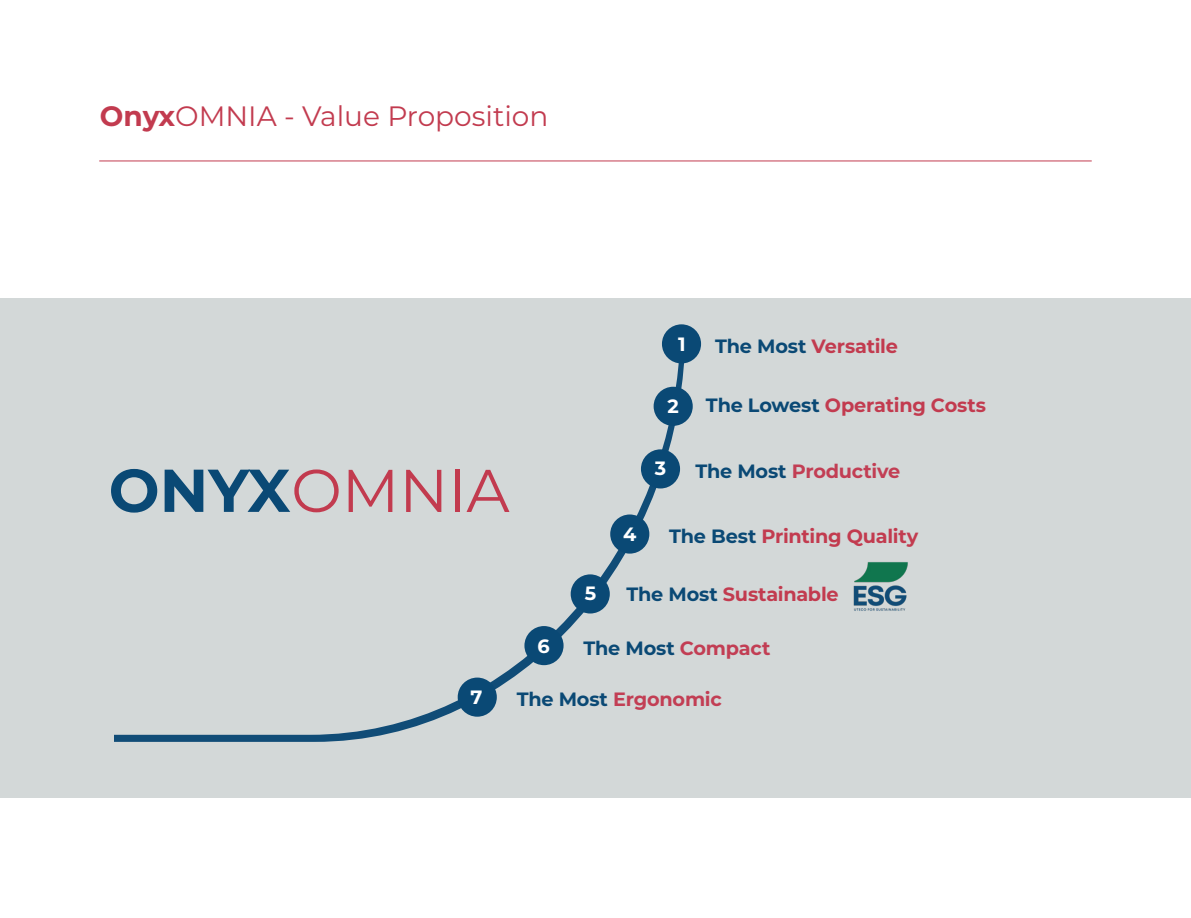
<style>
.page{position:relative;width:1191px;height:918px;background:#fff}
.page>*{position:absolute;margin:0;border:0;box-sizing:border-box;transform-origin:0 0}
.t1{font:28px "Montserrat";color:#c23b4f}
.t2{font:700 19.25px "Montserrat";letter-spacing:-.01em;color:#c23b4f}
.t3{font:700 19.25px "Montserrat";letter-spacing:-.01em;color:#c23e54}
.t4{font:700 19.25px "Montserrat";letter-spacing:-.01em;color:#0a4975}
.t5{font:700 19.25px "Montserrat";color:#fff}
.s1{font-weight:700}
.s2{color:#0a4975}
.s3{color:#c23e54}
</style>
<div class="page">
<div style="left:0;top:298px;width:1191px;height:499px;background:#d3d8d8"></div>
<hr style="left:99px;top:160px;width:992px;height:1px;background:#c23b4f">
<svg style="left:114px;top:333px;width:571px;height:409px"></svg>
<div style="left:662px;top:324px;width:39px;height:39px;background:#0a4975;border-radius:50%"></div>
<div style="left:653px;top:387px;width:39px;height:39px;background:#0a4975;border-radius:50%"></div>
<div style="left:641px;top:449px;width:39px;height:39px;background:#0a4975;border-radius:50%"></div>
<div style="left:610px;top:514px;width:39px;height:39px;background:#0a4975;border-radius:50%"></div>
<div style="left:570px;top:574px;width:40px;height:39px;background:#0a4975;border-radius:50%"></div>
<img style="left:853px;top:562px;width:55px;height:49px">
<svg style="left:111px;top:469px;width:46px;height:43px"></svg>
<svg style="left:165px;top:469px;width:174px;height:43px"></svg>
<svg style="left:348px;top:470px;width:44px;height:42px"></svg>
<svg style="left:406px;top:470px;width:35px;height:42px"></svg>
<hr style="left:455px;top:470px;width:4px;height:42px;background:#c23b4f">
<svg style="left:466px;top:470px;width:43px;height:42px"></svg>
<div style="left:524px;top:626px;width:39px;height:39px;background:#0a4975;border-radius:50%"></div>
<div style="left:458px;top:677px;width:39px;height:39px;background:#0a4975;border-radius:50%"></div>
<p class="t1" style="left:100px;top:97px;width:450px"><span class="s1">Onyx</span>OMNIA - Value Proposition</p>
<p class="t5" style="left:678px;top:330px;width:9px">1</p>
<p class="t2" style="left:715px;top:332px;width:184px"><span class="s2">The Most</span> Versatile</p>
<p class="t5" style="left:667px;top:392px;width:13px">2</p>
<p class="t2" style="left:706px;top:392px;width:282px"><span class="s2">The Lowest</span> Operating Costs</p>
<p class="t5" style="left:655px;top:454px;width:13px">3</p>
<p class="t3" style="left:695px;top:457px;width:206px"><span class="s2">The Most</span> Productive</p>
<p class="t5" style="left:623px;top:520px;width:15px">4</p>
<p class="t2" style="left:669px;top:522px;width:251px"><span class="s2">The Best</span> Printing Quality</p>
<p class="t5" style="left:585px;top:580px;width:13px">5</p>
<p class="t2" style="left:626px;top:580px;width:214px"><span class="s2">The Most</span> Sustainable</p>
<p class="t5" style="left:537px;top:632px;width:14px">6</p>
<p class="t4" style="left:583px;top:634px;width:189px">The Most <span class="s3">Compact</span></p>
<p class="t5" style="left:470px;top:683px;width:13px">7</p>
<p class="t3" style="left:516px;top:686px;width:207px"><span class="s2">The Most</span> Ergonomic</p>
</div>
